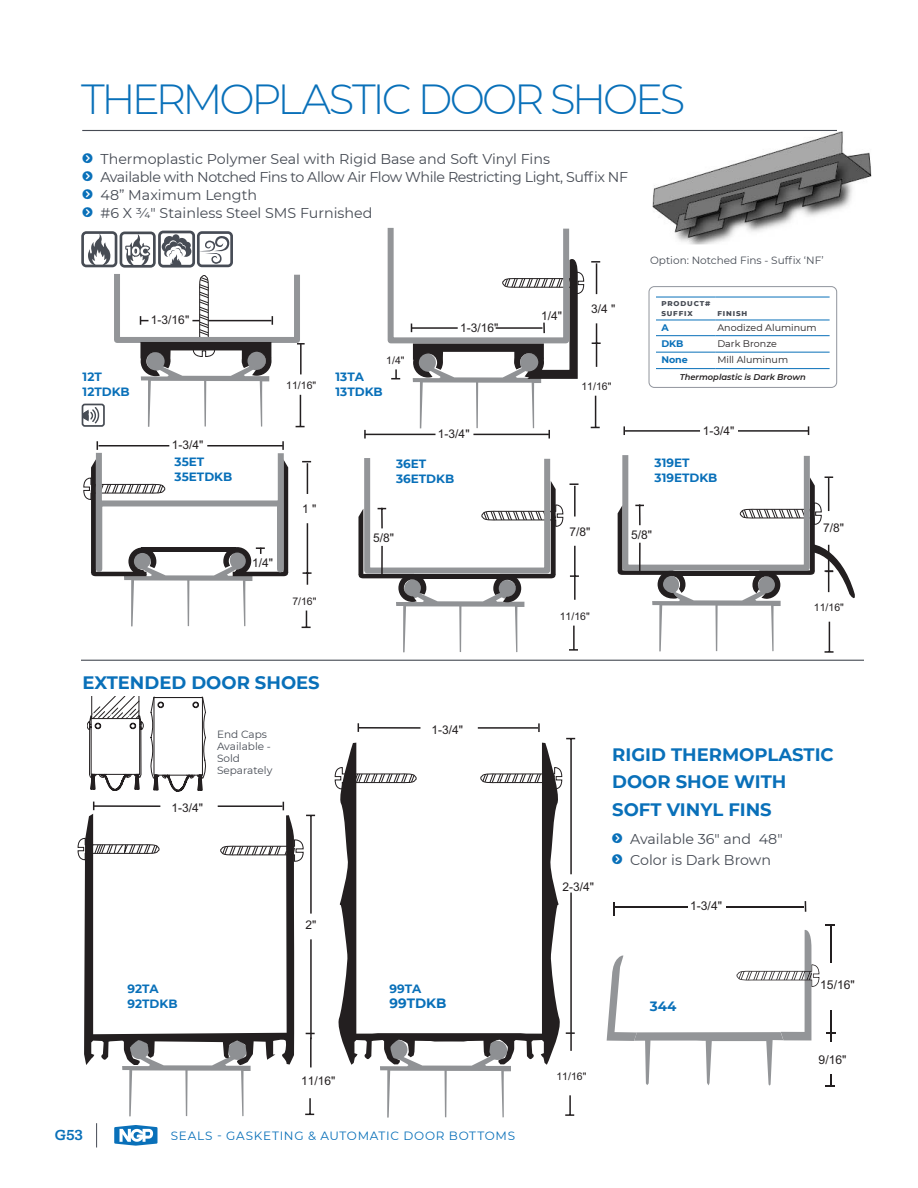
<style>
.page{position:relative;width:918px;height:1188px;background:#fff}
.page>*{position:absolute;margin:0;border:0;box-sizing:border-box;transform-origin:0 0}
.t1{font:300 42px "Montserrat";letter-spacing:-.075em;color:#0970b9}
.t2{font:700 18px "Montserrat";color:#0970b9}
.t3{font:700 16.5px "Klinic Slab";color:#0970b9}
.BULLET_REG{font:14.25px "Montserrat";color:#464b54}
.BULLET_REG-2{font:14.25px "Montserrat";letter-spacing:-.03em;color:#464b54}
.t4{font:700 13.5px "Montserrat";color:#0970b9}
.t5{font:12.15px "Arial";color:#231f20}
.t6{font:12px "Arial";color:#231f20}
.t7{font:700 12px "Montserrat";color:#0970b9}
.t8{font:12px "Montserrat";letter-spacing:.06em;color:#0970b9}
.CUTLINES_7{font:10.5px/12px "Montserrat";color:#464b54}
.t9{font:10.5px "Arial";color:#231f20}
.t10{font:9.6px "Montserrat";color:#231f20}
.t11{font:700 9.6px "Montserrat";color:#0970b9}
.t12{font:italic 600 8.4px "Montserrat";color:#231f20}
.t13{font:800 7.2px/10.6px "Montserrat";letter-spacing:.12em;color:#464b54}
</style>
<div class="page">
<hr style="left:82px;top:130px;width:755px;height:1px;background:#464b54">
<svg style="left:114px;top:1125px;width:43px;height:21px"></svg>
<svg style="left:96px;top:1123px;width:1px;height:24px"></svg>
<svg style="left:303px;top:572px;width:9px;height:2px"></svg>
<hr style="left:307px;top:523px;width:1px;height:62px;background:#231f20">
<hr style="left:307px;top:463px;width:1px;height:31px;background:#231f20">
<svg style="left:302px;top:611px;width:9px;height:17px"></svg>
<svg style="left:83px;top:441px;width:206px;height:185px"></svg>
<svg style="left:364px;top:430px;width:2px;height:9px"></svg>
<hr style="left:365px;top:434px;width:71px;height:1px;background:#231f20">
<svg style="left:358px;top:458px;width:221px;height:194px"></svg>
<hr style="left:381px;top:508px;width:2px;height:20px;background:#231f20">
<svg style="left:114px;top:274px;width:191px;height:153px"></svg>
<hr style="left:300px;top:395px;width:1px;height:31px;background:#231f20">
<hr style="left:726px;top:906px;width:78px;height:1px;background:#231f20">
<svg style="left:826px;top:1074px;width:9px;height:13px"></svg>
<svg style="left:613px;top:902px;width:2px;height:13px"></svg>
<hr style="left:614px;top:906px;width:74px;height:1px;background:#231f20">
<hr style="left:831px;top:1011px;width:1px;height:31px;background:#231f20">
<hr style="left:831px;top:925px;width:1px;height:38px;background:#231f20">
<svg style="left:607px;top:930px;width:212px;height:156px"></svg>
<svg style="left:592px;top:342px;width:9px;height:2px"></svg>
<hr style="left:596px;top:323px;width:1px;height:44px;background:#231f20">
<hr style="left:596px;top:263px;width:1px;height:31px;background:#231f20">
<svg style="left:591px;top:261px;width:9px;height:2px"></svg>
<hr style="left:595px;top:396px;width:1px;height:31px;background:#231f20">
<svg style="left:386px;top:228px;width:198px;height:211px"></svg>
<svg style="left:122px;top:1066px;width:129px;height:50px"></svg>
<svg style="left:305px;top:1098px;width:9px;height:17px"></svg>
<hr style="left:310px;top:1037px;width:2px;height:30px;background:#231f20">
<svg style="left:294px;top:839px;width:10px;height:23px"></svg>
<hr style="left:218px;top:805px;width:65px;height:2px;background:#231f20">
<svg style="left:78px;top:838px;width:6px;height:23px"></svg>
<hr style="left:310px;top:939px;width:2px;height:100px;background:#231f20">
<hr style="left:310px;top:815px;width:2px;height:99px;background:#231f20">
<hr style="left:93px;top:805px;width:67px;height:2px;background:#231f20">
<svg style="left:84px;top:814px;width:210px;height:252px"></svg>
<svg style="left:380px;top:1065px;width:131px;height:53px"></svg>
<svg style="left:565px;top:1114px;width:9px;height:2px"></svg>
<hr style="left:569px;top:1095px;width:2px;height:20px;background:#231f20">
<hr style="left:478px;top:727px;width:60px;height:2px;background:#231f20">
<hr style="left:570px;top:893px;width:2px;height:158px;background:#231f20">
<hr style="left:570px;top:739px;width:2px;height:135px;background:#231f20">
<svg style="left:538px;top:723px;width:2px;height:9px"></svg>
<hr style="left:358px;top:727px;width:63px;height:2px;background:#231f20">
<svg style="left:566px;top:1032px;width:9px;height:2px"></svg>
<svg style="left:335px;top:743px;width:37px;height:322px"></svg>
<svg style="left:372px;top:743px;width:191px;height:322px"></svg>
<svg style="left:623px;top:426px;width:2px;height:9px"></svg>
<hr style="left:625px;top:430px;width:75px;height:2px;background:#231f20">
<hr style="left:738px;top:430px;width:71px;height:2px;background:#231f20">
<svg style="left:618px;top:455px;width:237px;height:198px"></svg>
<hr style="left:639px;top:505px;width:2px;height:20px;background:#231f20">
<img style="left:652px;top:131px;width:220px;height:114px">
<svg style="left:87px;top:696px;width:56px;height:95px"></svg>
<svg style="left:151px;top:697px;width:55px;height:95px"></svg>
<hr style="left:81px;top:660px;width:783px;height:1px;background:#464b54">
<svg style="left:81px;top:231px;width:75px;height:37px"></svg>
<div style="left:197px;top:231px;width:36px;height:36px;border:3px solid #474c56;border-radius:4px"></div>
<svg style="left:199px;top:236px;width:30px;height:28px"></svg>
<div style="left:158px;top:231px;width:37px;height:37px;border:3px solid #474c55;border-radius:4px"></div>
<div style="left:184px;top:242px;width:7px;height:7px;background:#474c55;border-radius:50%"></div>
<div style="left:164px;top:236px;width:11px;height:11px;background:#474c55;border-radius:50%"></div>
<div style="left:176px;top:238px;width:11px;height:11px;background:#474c55;border-radius:50%"></div>
<div style="left:181px;top:246px;width:10px;height:11px;background:#474c55;border-radius:50%"></div>
<div style="left:172px;top:234px;width:8px;height:8px;background:#474c55;border-radius:50%"></div>
<div style="left:162px;top:241px;width:11px;height:11px;background:#474c55;border-radius:50%"></div>
<svg style="left:165px;top:240px;width:21px;height:27px"></svg>
<div style="left:82px;top:404px;width:23px;height:23px;border:2px solid #474c54;border-radius:2px"></div>
<svg style="left:82px;top:406px;width:18px;height:18px"></svg>
<div style="left:649px;top:286px;width:188px;height:102px;border:1px solid #91959d;border-radius:5px"></div>
<hr style="left:656px;top:297px;width:59px;height:1px;background:#0970b9">
<hr style="left:715px;top:297px;width:115px;height:1px;background:#0970b9">
<hr style="left:656px;top:320px;width:59px;height:1px;background:#0970b9">
<hr style="left:715px;top:320px;width:115px;height:1px;background:#0970b9">
<hr style="left:656px;top:335px;width:59px;height:1px;background:#0970b9">
<hr style="left:715px;top:335px;width:115px;height:1px;background:#0970b9">
<hr style="left:656px;top:352px;width:59px;height:1px;background:#0970b9">
<hr style="left:715px;top:352px;width:115px;height:1px;background:#0970b9">
<hr style="left:656px;top:368px;width:59px;height:1px;background:#0970b9">
<hr style="left:715px;top:368px;width:115px;height:1px;background:#0970b9">
<h1 class="t1" style="left:81px;top:71px;width:606px">THERMOPLASTIC DOOR SHOES</h1>
<p class="BULLET_REG" style="left:100px;top:149px;width:451px">Thermoplastic Polymer Seal with Rigid Base and Soft Vinyl Fins</p>
<p class="BULLET_REG-2" style="left:100px;top:167px;width:529px">Available with Notched Fins to Allow Air Flow While Restricting Light, Suffix NF</p>
<p class="BULLET_REG" style="left:100px;top:185px;width:158px">48” Maximum Length</p>
<p class="BULLET_REG" style="left:100px;top:203px;width:273px">#6 X 3/4" Stainless Steel SMS Furnished</p>
<p class="t7" style="left:83px;top:368px;width:21px">12T</p>
<p class="t7" style="left:83px;top:383px;width:49px">12TDKB</p>
<p class="t6" style="left:151px;top:312px;width:40px">1-3/16"</p>
<p class="t6" style="left:172px;top:437px;width:33px">1-3/4"</p>
<p class="t7" style="left:175px;top:453px;width:31px">35ET</p>
<p class="t7" style="left:175px;top:468px;width:59px">35ETDKB</p>
<p class="t9" style="left:286px;top:379px;width:31px">11/16"</p>
<p class="t6" style="left:302px;top:501px;width:16px">1 "</p>
<p class="t9" style="left:386px;top:353px;width:20px">1/4"</p>
<p class="t7" style="left:336px;top:368px;width:30px">13TA</p>
<p class="t7" style="left:336px;top:383px;width:49px">13TDKB</p>
<p class="t6" style="left:460px;top:319px;width:40px">1-3/16"</p>
<p class="t6" style="left:438px;top:426px;width:33px">1-3/4"</p>
<p class="t7" style="left:396px;top:455px;width:32px">36ET</p>
<p class="t7" style="left:396px;top:470px;width:60px">36ETDKB</p>
<p class="t6" style="left:541px;top:308px;width:22px">1/4"</p>
<p class="t6" style="left:591px;top:301px;width:26px">3/4 "</p>
<p class="t9" style="left:581px;top:379px;width:31px">11/16"</p>
<p class="CUTLINES_7" style="left:650px;top:254px;width:175px">Option: Notched Fins - Suffix ‘NF’</p>
<p class="t13" style="left:661px;top:297px;width:51px">PRODUCT#<br>SUFFIX</p>
<p class="t13" style="left:717px;top:308px;width:31px">FINISH</p>
<p class="t11" style="left:661px;top:320px;width:9px">A</p>
<p class="t10" style="left:717px;top:321px;width:101px">Anodized Aluminum</p>
<p class="t11" style="left:661px;top:337px;width:24px">DKB</p>
<p class="t10" style="left:717px;top:337px;width:61px">Dark Bronze</p>
<p class="t11" style="left:661px;top:353px;width:28px">None</p>
<p class="t10" style="left:717px;top:353px;width:72px">Mill Aluminum</p>
<p class="t12" style="left:680px;top:371px;width:128px">Thermoplastic is Dark Brown</p>
<p class="t6" style="left:703px;top:422px;width:33px">1-3/4"</p>
<p class="t7" style="left:655px;top:454px;width:36px">319ET</p>
<p class="t7" style="left:655px;top:469px;width:64px">319ETDKB</p>
<p class="t6" style="left:252px;top:555px;width:22px">1/4"</p>
<p class="t9" style="left:292px;top:594px;width:26px">7/16"</p>
<h4 class="t2" style="left:82px;top:669px;width:239px">EXTENDED DOOR SHOES</h4>
<p class="t6" style="left:171px;top:800px;width:33px">1-3/4"</p>
<p class="CUTLINES_7" style="left:217px;top:728px;width:55px">End Caps<br>Available -</p>
<p class="CUTLINES_7" style="left:217px;top:752px;width:57px">Sold<br>Separately</p>
<p class="t6" style="left:373px;top:530px;width:22px">5/8"</p>
<p class="t6" style="left:432px;top:722px;width:33px">1-3/4"</p>
<p class="t7" style="left:127px;top:980px;width:33px">92TA</p>
<p class="t7" style="left:127px;top:995px;width:52px">92TDKB</p>
<p class="t6" style="left:306px;top:916px;width:12px">2"</p>
<p class="t6" style="left:301px;top:1073px;width:36px">11/16"</p>
<p class="t7" style="left:389px;top:980px;width:33px">99TA</p>
<p class="t4" style="left:389px;top:994px;width:59px">99TDKB</p>
<p class="t3" style="left:55px;top:1124px;width:30px">G53</p>
<p class="t8" style="left:171px;top:1127px;width:346px">SEALS - GASKETING &amp; AUTOMATIC DOOR BOTTOMS</p>
<p class="t6" style="left:569px;top:524px;width:22px">7/8"</p>
<p class="t9" style="left:560px;top:609px;width:31px">11/16"</p>
<p class="t6" style="left:631px;top:526px;width:22px">5/8"</p>
<p class="t6" style="left:823px;top:520px;width:22px">7/8"</p>
<p class="t9" style="left:814px;top:600px;width:31px">11/16"</p>
<p class="t6" style="left:562px;top:879px;width:33px">2-3/4"</p>
<h4 class="t2" style="left:612px;top:741px;width:223px">RIGID THERMOPLASTIC</h4>
<h4 class="t2" style="left:612px;top:769px;width:176px">DOOR SHOE WITH</h4>
<h4 class="t2" style="left:612px;top:797px;width:161px">SOFT VINYL FINS</h4>
<p class="BULLET_REG" style="left:630px;top:829px;width:154px">Available 36" and 48"</p>
<p class="BULLET_REG" style="left:630px;top:850px;width:142px">Color is Dark Brown</p>
<p class="t5" style="left:690px;top:898px;width:34px">1-3/4"</p>
<p class="t9" style="left:556px;top:1070px;width:31px">11/16"</p>
<p class="t4" style="left:650px;top:997px;width:28px">344</p>
<p class="t5" style="left:820px;top:977px;width:36px">15/16"</p>
<p class="t5" style="left:819px;top:1052px;width:29px">9/16"</p>
</div>
